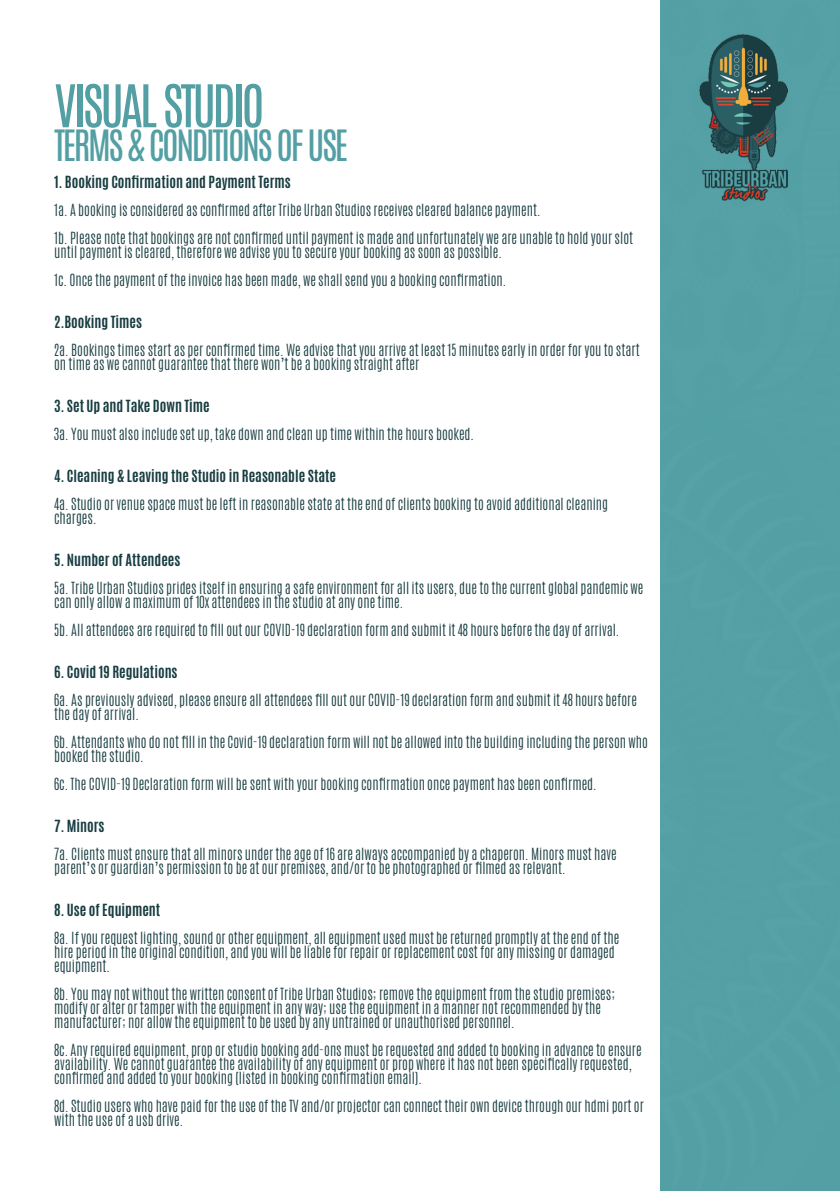
<style>
.page{position:relative;width:840px;height:1191px;background:#fff}
.page>*{position:absolute;margin:0;border:0;box-sizing:border-box;transform-origin:0 0}
.t1{font:50px "Antonio";letter-spacing:-.07em;color:#539fa4}
.t2{font:36px "Antonio";letter-spacing:-.07em;color:#539fa4}
.t3{font:300 14px/14px "Antonio";color:#183d41}
.t4{font:700 14px "Antonio";color:#183d41}
</style>
<div class="page">
<div style="left:660px;top:0;width:179px;height:1191px;background:#53a0a5"></div>
<img style="left:698px;top:32px;width:88px;height:177px">
<h1 class="t1" style="left:54px;top:69px;width:212px">VISUAL STUDIO</h1>
<h2 class="t2" style="left:54px;top:119px;width:295px">TERMS &amp; CONDITIONS OF USE</h2>
<p class="t4" style="left:54px;top:171px;width:238px">1. Booking Confirmation and Payment Terms</p>
<p class="t3" style="left:54px;top:196px;width:580px;line-height:28px">1a. A booking is considered as confirmed after Tribe Urban Studios receives cleared balance payment.<br>1b. Please note that bookings are not confirmed until payment is made and unfortunately we are unable to hold your slot</p>
<p class="t3" style="left:54px;top:238px;width:453px;line-height:28px">until payment is cleared, therefore we advise you to secure your booking as soon as possible.<br>1c. Once the payment of the invoice has been made, we shall send you a booking confirmation.</p>
<p class="t4" style="left:54px;top:311px;width:89px">2.Booking Times</p>
<p class="t3" style="left:54px;top:343px;width:586px">2a. Bookings times start as per confirmed time. We advise that you arrive at least 15 minutes early in order for you to start on time as we cannot guarantee that there won’t be a booking straight after</p>
<p class="t4" style="left:54px;top:395px;width:157px">3. Set Up and Take Down Time</p>
<p class="t3" style="left:54px;top:427px;width:421px">3a. You must also include set up, take down and clean up time within the hours booked.</p>
<p class="t4" style="left:54px;top:465px;width:283px">4. Cleaning &amp; Leaving the Studio in Reasonable State</p>
<p class="t3" style="left:54px;top:497px;width:555px">4a. Studio or venue space must be left in reasonable state at the end of clients booking to avoid additional cleaning charges.</p>
<p class="t4" style="left:54px;top:549px;width:128px">5. Number of Attendees</p>
<p class="t3" style="left:54px;top:581px;width:590px">5a. Tribe Urban Studios prides itself in ensuring a safe environment for all its users, due to the current global pandemic we can only allow a maximum of 10x attendees in the studio at any one time.</p>
<p class="t3" style="left:54px;top:623px;width:566px">5b. All attendees are required to fill out our COVID-19 declaration form and submit it 48 hours before the day of arrival.</p>
<p class="t4" style="left:54px;top:661px;width:125px">6. Covid 19 Regulations</p>
<p class="t3" style="left:54px;top:693px;width:584px">6a. As previously advised, please ensure all attendees fill out our COVID-19 declaration form and submit it 48 hours before the day of arrival.</p>
<p class="t3" style="left:54px;top:735px;width:595px">6b. Attendants who do not fill in the Covid-19 declaration form will not be allowed into the building including the person who booked the studio.</p>
<p class="t3" style="left:54px;top:777px;width:544px">6c. The COVID-19 Declaration form will be sent with your booking confirmation once payment has been confirmed.</p>
<p class="t4" style="left:54px;top:815px;width:52px">7. Minors</p>
<p class="t3" style="left:54px;top:847px;width:564px">7a. Clients must ensure that all minors under the age of 16 are always accompanied by a chaperon. Minors must have parent’s or guardian’s permission to be at our premises, and/or to be photographed or filmed as relevant.</p>
<p class="t4" style="left:54px;top:899px;width:108px">8. Use of Equipment</p>
<p class="t3" style="left:54px;top:931px;width:566px">8a. If you request lighting, sound or other equipment, all equipment used must be returned promptly at the end of the hire period in the original condition, and you will be liable for repair or replacement cost for any missing or damaged equipment.</p>
<p class="t3" style="left:54px;top:987px;width:562px">8b. You may not without the written consent of Tribe Urban Studios; remove the equipment from the studio premises; modify or alter or tamper with the equipment in any way; use the equipment in a manner not recommended by the manufacturer; nor allow the equipment to be used by any untrained or unauthorised personnel.</p>
<p class="t3" style="left:54px;top:1043px;width:588px">8c. Any required equipment, prop or studio booking add-ons must be requested and added to booking in advance to ensure availability. We cannot guarantee the availability of any equipment or prop where it has not been specifically requested, confirmed and added to your booking (listed in booking confirmation email).</p>
<p class="t3" style="left:54px;top:1099px;width:591px">8d. Studio users who have paid for the use of the TV and/or projector can connect their own device through our hdmi port or with the use of a usb drive.</p>
</div>
